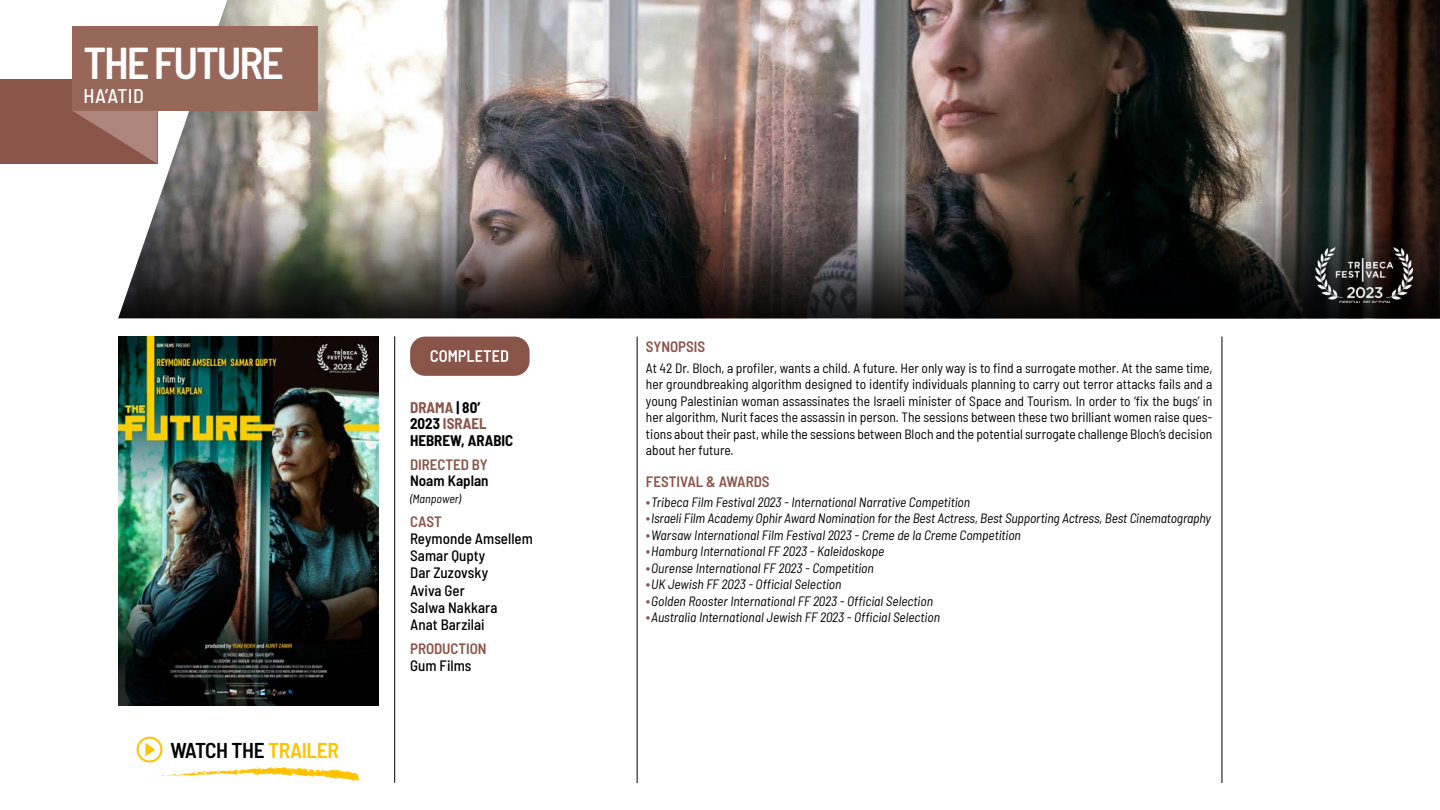
<style>
.page{position:relative;width:1440px;height:810px;background:#fff}
.page>*{position:absolute;margin:0;border:0;box-sizing:border-box;transform-origin:0 0}
.t1{font:600 semi-condensed 44.55px "Barlow";letter-spacing:-.05em;color:#fff}
.t2{font:600 semi-condensed 21.45px "Barlow";letter-spacing:-.02em;color:#000}
.t3{font:500 semi-condensed 19.8px "Barlow";letter-spacing:.02em;color:#fff}
.t4{font:500 semi-condensed 15px/17.2px "Barlow";color:#000}
.t5{font:600 semi-condensed 15px "Barlow";letter-spacing:-.005em;color:#8a5549}
.t6{font:700 semi-condensed 15px/16.5px "Barlow";color:#000}
.t7{font:600 semi-condensed 15px "Barlow";letter-spacing:.005em;color:#000}
.t8{font:semi-condensed 13.5px/16.5px "Barlow";color:#000;text-align:justify}
.t9{font:italic semi-condensed 13.5px "Barlow";letter-spacing:-.005em;color:#000}
.t10{font:italic semi-condensed 12px "Barlow";letter-spacing:-.005em;color:#000}
.s1{color:#fdc300}
.s2{color:#8a5549}
.s3{font-style:normal;font-size:15px;color:#8a5549}
</style>
<div class="page">
<hr style="left:395px;top:336px;width:1px;height:447px;background:#000">
<hr style="left:637px;top:337px;width:1px;height:446px;background:#000">
<hr style="left:1222px;top:337px;width:1px;height:446px;background:#000">
<img style="left:118px;top:0;width:1322px;height:319px">
<div style="left:0;top:79px;width:157px;height:85px;background:#8a5549"></div>
<div style="left:73px;top:26px;width:245px;height:85px;background:#97675a"></div>
<svg style="left:73px;top:111px;width:84px;height:28px"></svg>
<img style="left:119px;top:337px;width:259px;height:369px">
<div style="left:410px;top:337px;width:120px;height:39px;background:#8a5549;border-radius:15px"></div>
<svg style="left:431px;top:350px;width:77px;height:12px"></svg>
<svg style="left:146px;top:766px;width:214px;height:17px"></svg>
<div style="left:137px;top:737px;width:25px;height:25px;border:2px solid #fdc300;border-radius:50%"></div>
<svg style="left:145px;top:743px;width:10px;height:13px"></svg>
<img style="left:118px;top:122px;width:1322px;height:196px">
<img style="left:1315px;top:247px;width:98px;height:56px">
<h1 class="t1" style="left:84px;top:35px;width:202px">THE FUTURE</h1>
<h3 class="t3" style="left:84px;top:83px;width:62px">HA’ATID</h3>
<h2 class="t2" style="left:171px;top:737px;width:170px">WATCH THE <span class="s1">TRAILER</span></h2>
<p class="t6" style="left:410px;top:398px;width:105px"><span class="s2">DRAMA</span> | 80’<br>2023 <span class="s2">ISRAEL<br></span>HEBREW, ARABIC</p>
<p class="t5" style="left:410px;top:455px;width:79px">DIRECTED BY</p>
<p class="t7" style="left:410px;top:471px;width:80px">Noam Kaplan</p>
<p class="t10" style="left:410px;top:491px;width:52px">(Manpower)</p>
<p class="t5" style="left:410px;top:512px;width:33px">CAST</p>
<p class="t4" style="left:410px;top:529px;width:124px">Reymonde Amsellem<br>Samar Qupty<br>Dar Zuzovsky<br>Aviva Ger<br>Salwa Nakkara<br>Anat Barzilai</p>
<p class="t5" style="left:410px;top:639px;width:78px">PRODUCTION</p>
<p class="t4" style="left:410px;top:657px;width:63px">Gum Films</p>
<p class="t5" style="left:646px;top:338px;width:61px">SYNOPSIS</p>
<p class="t8" style="left:646px;top:358px;width:568px">At 42 Dr. Bloch, a profiler, wants a child. A future. Her only way is to find a surrogate mother. At the same time, her groundbreaking algorithm designed to identify individuals planning to carry out terror attacks fails and a young Palestinian woman assassinates the Israeli minister of Space and Tourism. In order to ‘fix the bugs’ in her algorithm, Nurit faces the assassin in person. The sessions between these two brilliant women raise ques&shy;tions about their past, while the sessions between Bloch and the potential surrogate challenge Bloch’s decision about her future.</p>
<p class="t5" style="left:646px;top:472px;width:125px">FESTIVAL &amp; AWARDS</p>
<p class="t9" style="left:646px;top:494px;width:326px"><span class="s3">•</span>Tribeca Film Festival 2023 - International Narrative Competition</p>
<p class="t9" style="left:646px;top:510px;width:567px"><span class="s3">•</span>Israeli Film Academy Ophir Award Nomination for the Best Actress, Best Supporting Actress, Best Cinematography</p>
<p class="t9" style="left:646px;top:527px;width:377px"><span class="s3">•</span>Warsaw International Film Festival 2023 - Creme de la Creme Competition</p>
<p class="t9" style="left:646px;top:543px;width:240px"><span class="s3">•</span>Hamburg International FF 2023 - Kaleidoskope</p>
<p class="t9" style="left:646px;top:560px;width:229px"><span class="s3">•</span>Ourense International FF 2023 - Competition</p>
<p class="t9" style="left:646px;top:576px;width:197px"><span class="s3">•</span>UK Jewish FF 2023 - Official Selection</p>
<p class="t9" style="left:646px;top:593px;width:289px"><span class="s3">•</span>Golden Rooster International FF 2023 - Official Selection</p>
<p class="t9" style="left:646px;top:609px;width:296px"><span class="s3">•</span>Australia International Jewish FF 2023 - Official Selection</p>
</div>
